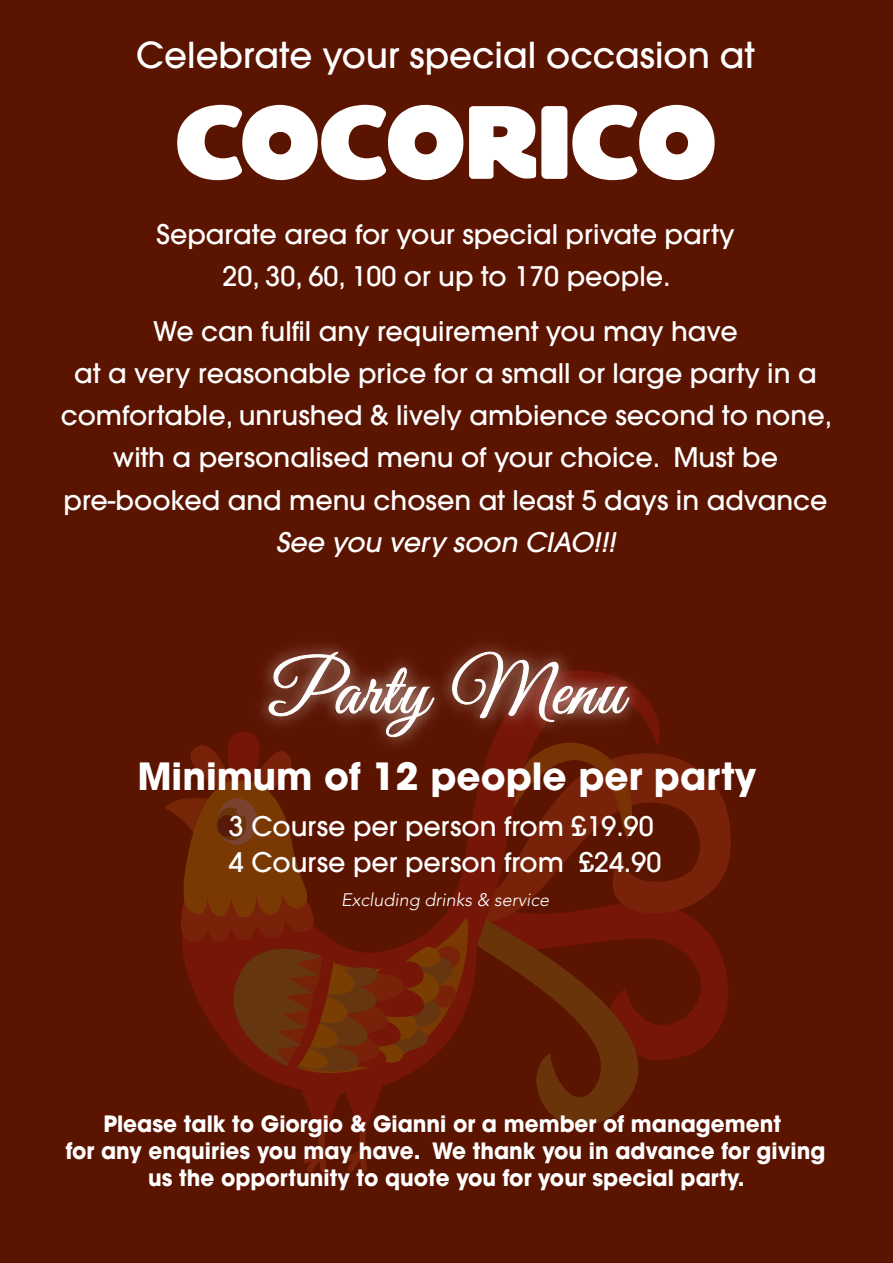
<style>
.page{position:relative;width:893px;height:1263px;background:#5b1400}
.page>*{position:absolute;margin:0;border:0;box-sizing:border-box;transform-origin:0 0}
.t1{font:75px "Great Vibes";letter-spacing:.025em;color:#fff}
.t2{font:700 37.5px "Avant Garde LT";color:#fff}
.t3{font:500 35.7px "Avant Garde LT";color:#fff}
.t4{font:500 27px/42px "Avant Garde LT";color:#fff;text-align:center}
.t5{font:italic 500 27px "Avant Garde LT";color:#fff}
.t6{font:700 22.5px/27px "Avant Garde LT";color:#fff;text-align:center;scale:.96 1}
.t7{font:italic 300 18px "Avenir LT Std";color:#fff}
</style>
<div class="page">
<svg style="left:668px;top:932px;width:60px;height:127px;fill:#751607"></svg>
<svg style="left:668px;top:756px;width:63px;height:176px;fill:#782309"></svg>
<svg style="left:165px;top:644px;width:503px;height:528px"></svg>
<svg style="left:177px;top:105px;width:286px;height:75px"></svg>
<svg style="left:469px;top:105px;width:246px;height:75px"></svg>
<h3 class="t3" style="left:136px;top:33px;width:620px">Celebrate your special occasion at</h3>
<p class="t4" style="left:157px;top:213px;width:579px">Separate area for your special private party<br>20, 30, 60, 100 or up to 170 people.</p>
<p class="t4" style="left:61px;top:311px;width:773px">We can fulfil any requirement you may have<br>at a very reasonable price for a small or large party in a comfortable, unrushed &amp; lively ambience second to none, with a personalised menu of your choice. Must be pre-booked and menu chosen at least 5 days in advance</p>
<p class="t5" style="left:276px;top:525px;width:341px">See you very soon CIAO!!!</p>
<h1 class="t1" style="left:271px;top:649px;width:354px">Party Menu</h1>
<h2 class="t2" style="left:137px;top:752px;width:620px">Minimum of 12 people per party</h2>
<p class="t4" style="left:229px;top:808px;width:434px;line-height:36px;text-align:left">3 Course per person from £19.90<br>4 Course per person from £24.90</p>
<p class="t7" style="left:341px;top:889px;width:209px">Excluding drinks &amp; service</p>
<p class="t6" style="left:66px;top:1110px;width:793px">Please talk to Giorgio &amp; Gianni or a member of management<br>for any enquiries you may have. We thank you in advance for giving us the opportunity to quote you for your special party.</p>
</div>
